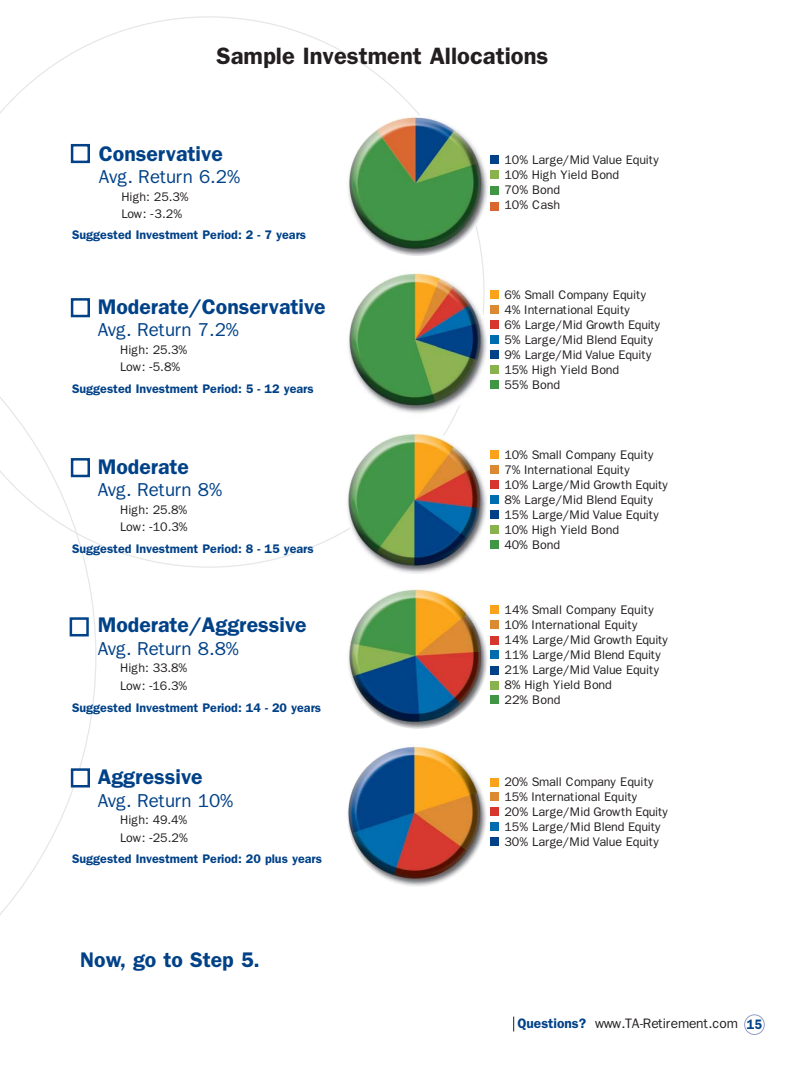
<style>
.page{position:relative;width:810px;height:1080px;background:#fff}
.page>*{position:absolute;margin:0;border:0;box-sizing:border-box;transform-origin:0 0}
.t1{font:600 23.75px "Franklin Gothic";color:#231f20}
.t2{font:600 21.25px "Franklin Gothic";color:#004187}
.t3{font:18.75px "Franklin Gothic";letter-spacing:-.03em;color:#004187}
.t4{font:13.75px "Franklin Gothic";letter-spacing:-.03em;color:#231f20}
.t5{font:600 13.75px "Franklin Gothic";color:#004187;scale:.9 1}
.t6{font:12.5px/15px "Franklin Gothic";letter-spacing:-.015em;color:#231f20}
.t7{font:600 12.5px "Franklin Gothic";color:#004187}
.s1{font-size:13.75px}
.s2{font-weight:600;color:#004187}
</style>
<div class="page">
<svg style="left:0;top:16px;width:485px;height:552px"></svg>
<svg style="left:0;top:258px;width:96px;height:657px"></svg>
<div style="left:490px;top:838px;width:9px;height:8px;background:#004187"></div>
<div style="left:490px;top:822px;width:9px;height:9px;background:#006cb0"></div>
<div style="left:490px;top:807px;width:9px;height:9px;background:#d6362e"></div>
<div style="left:490px;top:778px;width:9px;height:8px;background:#faa31a"></div>
<div style="left:490px;top:792px;width:9px;height:9px;background:#dc8a31"></div>
<div style="left:490px;top:666px;width:9px;height:9px;background:#004187"></div>
<div style="left:490px;top:696px;width:9px;height:8px;background:#419646"></div>
<div style="left:490px;top:681px;width:9px;height:9px;background:#89b24f"></div>
<div style="left:490px;top:525px;width:9px;height:9px;background:#89b24f"></div>
<div style="left:490px;top:170px;width:9px;height:9px;background:#89b24f"></div>
<div style="left:490px;top:651px;width:9px;height:8px;background:#006cb0"></div>
<div style="left:490px;top:636px;width:9px;height:8px;background:#d6362e"></div>
<div style="left:490px;top:606px;width:9px;height:8px;background:#faa31a"></div>
<div style="left:490px;top:620px;width:9px;height:9px;background:#dc8a31"></div>
<div style="left:490px;top:510px;width:9px;height:9px;background:#004187"></div>
<div style="left:490px;top:540px;width:9px;height:9px;background:#419646"></div>
<div style="left:490px;top:495px;width:9px;height:8px;background:#006cb0"></div>
<div style="left:490px;top:480px;width:9px;height:9px;background:#d6362e"></div>
<div style="left:490px;top:450px;width:9px;height:9px;background:#faa31a"></div>
<div style="left:490px;top:465px;width:9px;height:9px;background:#dc8a31"></div>
<div style="left:490px;top:366px;width:9px;height:8px;background:#89b24f"></div>
<div style="left:490px;top:350px;width:9px;height:9px;background:#004187"></div>
<div style="left:490px;top:380px;width:9px;height:9px;background:#419646"></div>
<div style="left:490px;top:335px;width:9px;height:9px;background:#006cb0"></div>
<div style="left:490px;top:320px;width:9px;height:9px;background:#d6362e"></div>
<div style="left:490px;top:290px;width:9px;height:9px;background:#faa31a"></div>
<div style="left:490px;top:306px;width:9px;height:8px;background:#dc8a31"></div>
<div style="left:490px;top:156px;width:9px;height:8px;background:#004187"></div>
<div style="left:490px;top:186px;width:9px;height:9px;background:#419646"></div>
<div style="left:490px;top:202px;width:9px;height:8px;background:#d96630"></div>
<img style="left:347px;top:744px;width:140px;height:143px;border-radius:50%">
<img style="left:346px;top:115px;width:143px;height:141px;border-radius:50%">
<img style="left:346px;top:270px;width:143px;height:150px;border-radius:50%">
<img style="left:346px;top:431px;width:142px;height:145px;border-radius:50%">
<img style="left:347px;top:586px;width:141px;height:143px;border-radius:50%">
<svg style="left:744px;top:1014px;width:21px;height:21px"></svg>
<div style="left:72px;top:145px;width:17px;height:17px;background:#fff"></div>
<div style="left:71px;top:144px;width:19px;height:19px;border:2px solid #004187"></div>
<div style="left:72px;top:299px;width:17px;height:17px;background:#fff"></div>
<div style="left:71px;top:298px;width:19px;height:19px;border:2px solid #004187"></div>
<div style="left:71px;top:619px;width:17px;height:16px;background:#fff"></div>
<div style="left:70px;top:617px;width:19px;height:19px;border:2px solid #004187"></div>
<div style="left:72px;top:770px;width:17px;height:16px;background:#fff"></div>
<div style="left:71px;top:768px;width:19px;height:20px;border:2px solid #004187"></div>
<div style="left:72px;top:459px;width:17px;height:17px;background:#fff"></div>
<div style="left:71px;top:458px;width:19px;height:19px;border:2px solid #004187"></div>
<svg style="left:513px;top:1017px;width:1px;height:14px"></svg>
<h1 class="t1" style="left:217px;top:48px;width:333px">Sample Investment Allocations</h1>
<h2 class="t2" style="left:99px;top:146px;width:125px">Conservative</h2>
<h3 class="t3" style="left:99px;top:170px;width:143px">Avg. Return 6.2%</h3>
<p class="t6" style="left:121px;top:189px;width:69px;line-height:17.5px">High: 25.3%<br>Low: <span class="s1">-</span>3.2%</p>
<p class="t7" style="left:72px;top:230px;width:236px">Suggested Investment Period: 2 - 7 years</p>
<h2 class="t2" style="left:98px;top:299px;width:229px">Moderate/Conservative</h2>
<h3 class="t3" style="left:98px;top:324px;width:143px">Avg. Return 7.2%</h3>
<p class="t6" style="left:120px;top:342px;width:69px;line-height:17.5px">High: 25.3%<br>Low: <span class="s1">-</span>5.8%</p>
<p class="t7" style="left:72px;top:384px;width:243px">Suggested Investment Period: 5 - 12 years</p>
<h2 class="t2" style="left:98px;top:459px;width:93px">Moderate</h2>
<h3 class="t3" style="left:98px;top:483px;width:126px">Avg. Return 8%</h3>
<p class="t6" style="left:120px;top:502px;width:69px;line-height:17.5px">High: 25.8%<br>Low: <span class="s1">-</span>10.3%</p>
<p class="t7" style="left:72px;top:544px;width:243px">Suggested Investment Period: 8 - 15 years</p>
<h2 class="t2" style="left:98px;top:617px;width:210px">Moderate/Aggressive</h2>
<h3 class="t3" style="left:98px;top:642px;width:143px">Avg. Return 8.8%</h3>
<p class="t6" style="left:120px;top:660px;width:69px;line-height:17.5px">High: 33.8%<br>Low: <span class="s1">-</span>16.3%</p>
<p class="t7" style="left:72px;top:703px;width:251px">Suggested Investment Period: 14 - 20 years</p>
<h2 class="t2" style="left:98px;top:770px;width:106px">Aggressive</h2>
<h3 class="t3" style="left:98px;top:794px;width:137px">Avg. Return 10%</h3>
<p class="t6" style="left:120px;top:812px;width:69px;line-height:17.5px">High: 49.4%<br>Low: <span class="s1">-</span>25.2%</p>
<p class="t7" style="left:72px;top:854px;width:252px">Suggested Investment Period: 20 plus years</p>
<p class="t6" style="left:505px;top:153px;width:157px">10% Large/Mid Value Equity<br>10% High Yield Bond<br>70% Bond<br>10% Cash</p>
<p class="t6" style="left:505px;top:288px;width:158px">6% Small Company Equity<br>4% International Equity<br>6% Large/Mid Growth Equity<br>5% Large/Mid Blend Equity<br>9% Large/Mid Value Equity<br>15% High Yield Bond<br>55% Bond</p>
<p class="t6" style="left:504px;top:448px;width:165px">10% Small Company Equity<br>7% International Equity<br>10% Large/Mid Growth Equity<br>8% Large/Mid Blend Equity<br>15% Large/Mid Value Equity<br>10% High Yield Bond<br>40% Bond</p>
<p class="t6" style="left:505px;top:604px;width:165px">14% Small Company Equity<br>10% International Equity<br>14% Large/Mid Growth Equity<br>11% Large/Mid Blend Equity<br>21% Large/Mid Value Equity<br>8% High Yield Bond<br>22% Bond</p>
<p class="t6" style="left:504px;top:775px;width:165px">20% Small Company Equity<br>15% International Equity<br>20% Large/Mid Growth Equity<br>15% Large/Mid Blend Equity<br>30% Large/Mid Value Equity</p>
<h2 class="t2" style="left:80px;top:952px;width:181px">Now, go to Step 5.</h2>
<p class="t4" style="left:517px;top:1019px;width:222px"><span class="s2">Questions?</span> www.TA-Retirement.com</p>
<p class="t5" style="left:747px;top:1019px;width:18px">15</p>
</div>
